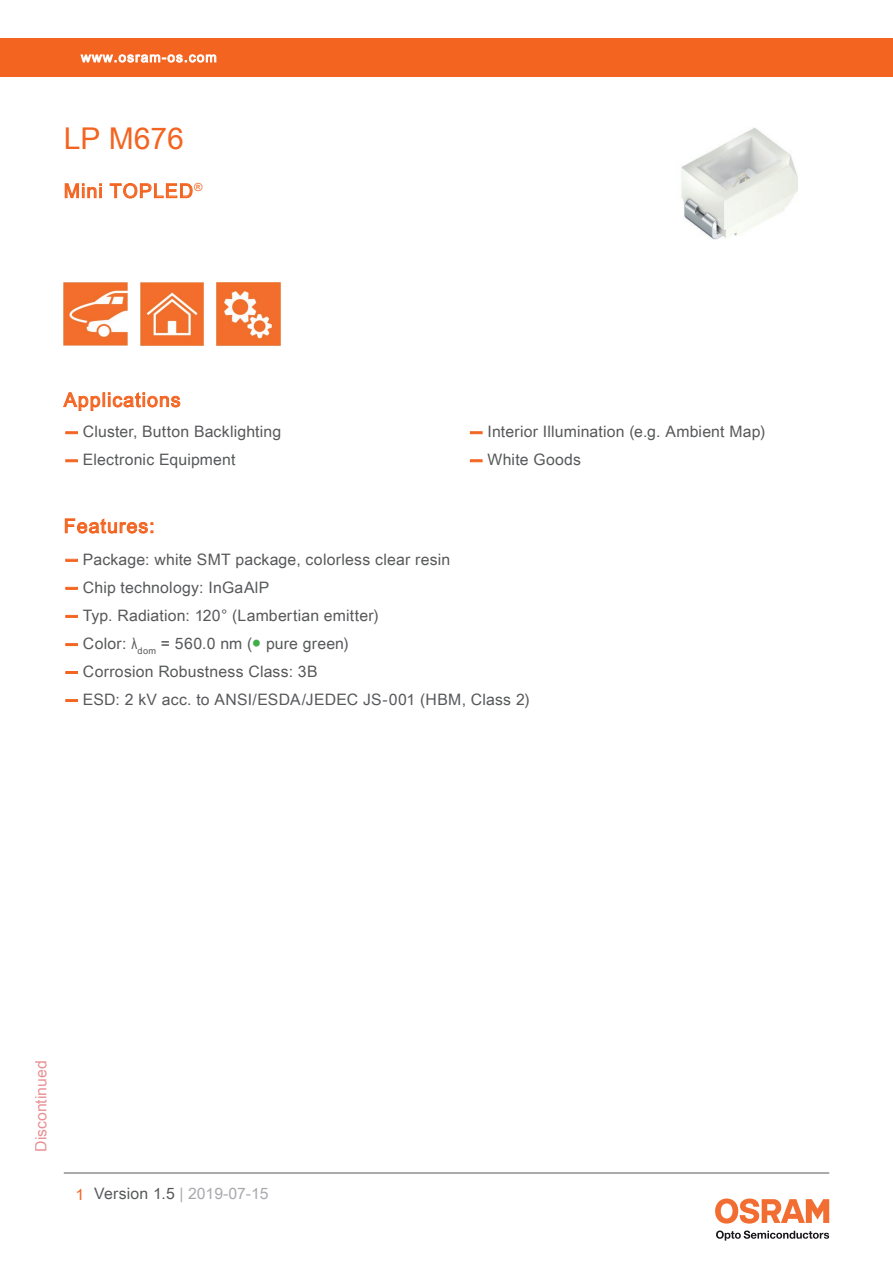
<style>
.page{position:relative;width:893px;height:1263px;background:#fff}
.page>*{position:absolute;margin:0;border:0;box-sizing:border-box;transform-origin:0 0}
.t1{font:30px "Arial Unicode MS";color:#f36421}
.t2{font:19.5px "Arial Unicode MS";letter-spacing:.055em;color:#f36421}
.t3{font:15.75px "Arial Unicode MS";letter-spacing:.015em;color:#57585a}
.t4{font:15.75px "Arial Unicode MS";color:#a8a9ad}
.t5{font:15.75px "Arial Unicode MS";color:#d1232a}
.t6{font:13.5px "Arial Unicode MS";letter-spacing:.085em;color:#fff}
.s1{font-family:"Helvetica Neue LT Pro";font-weight:700;color:#f36421}
.s2{font-family:"Arial"}
.s3{color:#40ae49}
.s4{color:#f36421}
.s5{color:#57585a}
</style>
<div class="page">
<hr style="left:64px;top:1173px;width:765px;height:1px;background:#57585a">
<svg style="left:716px;top:1230px;width:113px;height:10px"></svg>
<svg style="left:715px;top:1198px;width:114px;height:25px"></svg>
<div style="left:0;top:38px;width:893px;height:39px;background:#f36421"></div>
<svg style="left:80px;top:54px;width:137px;height:9px"></svg>
<svg style="left:63px;top:392px;width:118px;height:19px"></svg>
<img style="left:681px;top:128px;width:117px;height:112px">
<svg style="left:64px;top:183px;width:38px;height:16px"></svg>
<svg style="left:109px;top:183px;width:84px;height:16px"></svg>
<img style="left:64px;top:282px;width:63px;height:64px">
<img style="left:140px;top:282px;width:64px;height:64px">
<img style="left:217px;top:282px;width:63px;height:64px">
<svg style="left:66px;top:432px;width:11px;height:2px"></svg>
<svg style="left:66px;top:460px;width:11px;height:2px"></svg>
<svg style="left:470px;top:432px;width:12px;height:2px"></svg>
<svg style="left:470px;top:460px;width:12px;height:2px"></svg>
<svg style="left:65px;top:518px;width:88px;height:16px"></svg>
<svg style="left:66px;top:559px;width:11px;height:2px"></svg>
<svg style="left:66px;top:587px;width:11px;height:2px"></svg>
<svg style="left:66px;top:615px;width:11px;height:2px"></svg>
<svg style="left:66px;top:671px;width:11px;height:2px"></svg>
<p class="t6" style="left:81px;top:47px;width:137px">www.osram-os.com</p>
<h1 class="t1" style="left:64px;top:117px;width:122px">LP M676</h1>
<p class="t2" style="left:64px;top:177px;width:140px">Mini TOPLED<sup>®</sup></p>
<p class="t2" style="left:64px;top:386px;width:118px">Applications</p>
<p class="t3" style="left:64px;top:420px;width:219px"><span class="s1">—</span> Cluster, Button Backlighting</p>
<p class="t3" style="left:64px;top:448px;width:173px"><span class="s1">—</span> Electronic Equipment</p>
<p class="t3" style="left:468px;top:420px;width:298px"><span class="s1">—</span> Interior Illumination (e.g. Ambient Map)</p>
<p class="t3" style="left:468px;top:448px;width:114px"><span class="s1">—</span> White Goods</p>
<p class="t2" style="left:64px;top:512px;width:92px">Features:</p>
<p class="t3" style="left:64px;top:547px;width:388px"><span class="s1">—</span> Package: white SMT package, colorless clear resin</p>
<p class="t3" style="left:64px;top:576px;width:207px"><span class="s1">—</span> Chip technology: InGaAlP</p>
<p class="t3" style="left:64px;top:604px;width:317px"><span class="s1">—</span> Typ. Radiation: 120° (Lambertian emitter)</p>
<p class="t3" style="left:64px;top:632px;width:287px"><span class="s1">—</span> Color: <span class="s2">λ</span><sub>dom</sub> = 560.0 nm (<span class="s3">●</span> pure green)</p>
<p class="t3" style="left:64px;top:660px;width:255px"><span class="s1">—</span> Corrosion Robustness Class: 3B</p>
<p class="t3" style="left:64px;top:688px;width:468px"><span class="s1">—</span> ESD: 2 kV acc. to ANSI/ESDA/JEDEC JS-001 (HBM, Class 2)</p>
<p class="t5" style="left:29px;top:1152px;width:93px;rotate:-90deg">Discontinued</p>
<p class="t4" style="left:76px;top:1182px;width:195px"><span class="s4">1</span> <span class="s5">Version 1.5</span> | 2019-07-15</p>
</div>
